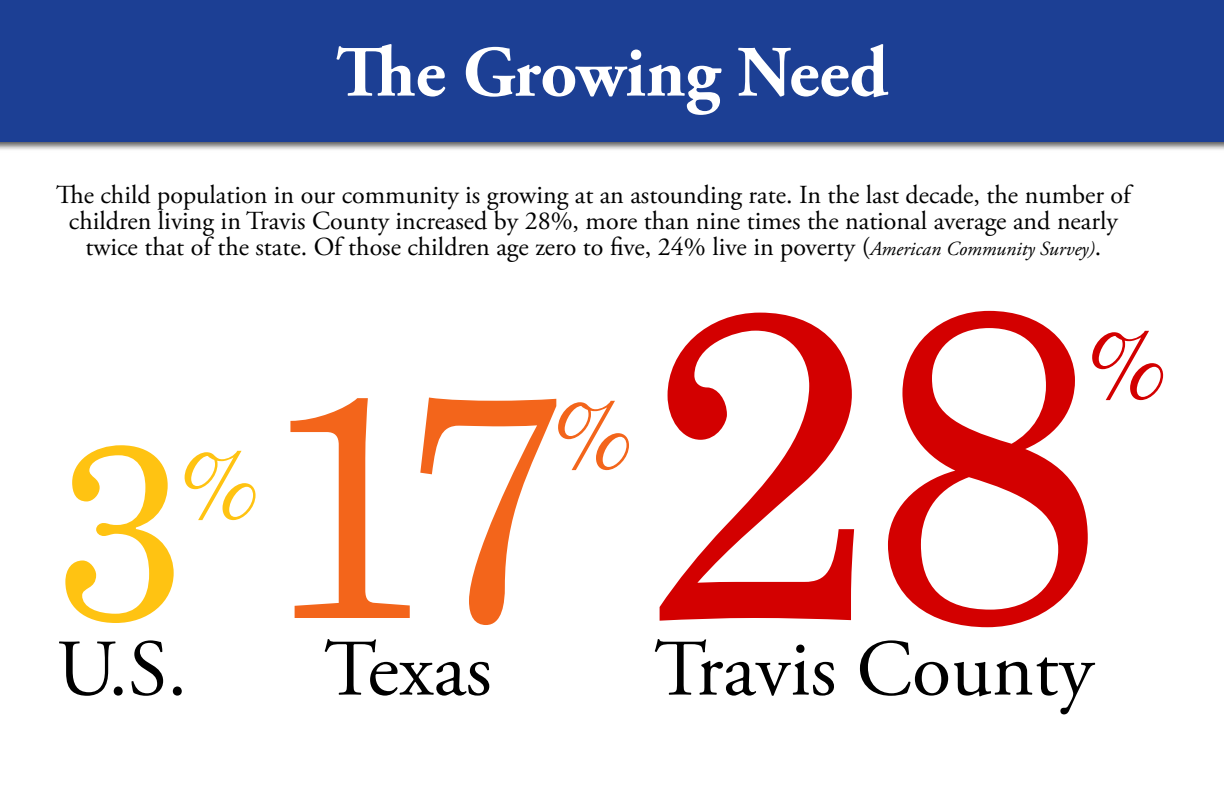
<style>
.page{position:relative;width:1224px;height:792px;background:#fff}
.page>*{position:absolute;margin:0;border:0;box-sizing:border-box;transform-origin:0 0}
.t1{font:440px "Grad";color:#d30000}
.t2{font:320px "Grad";color:#f3651b}
.t3{font:250px "Grad";color:#ffc312}
.t4{font:96px "Grad";color:#ffc312}
.t5{font:96px "Grad";color:#d30000}
.t6{font:96px "Grad";color:#f3651b}
.t7{font:80px "Adobe Garamond Pro";color:#000}
.t8{font:700 72px "Adobe Garamond Pro";color:#fff}
.t9{font:26px/26px "Adobe Garamond Pro";color:#000;text-align:center}
.s1{font-style:italic;font-size:20px}
</style>
<div class="page">
<div style="left:0;top:0;width:1224px;height:160px;background:#000;opacity:.65"></div>
<div style="left:0;top:0;width:1224px;height:141px;background:#1c3f94"></div>
<h3 class="t8" style="left:336px;top:31px;width:554px">The Growing Need</h3>
<p class="t9" style="left:56px;top:183px;width:1076px">The child population in our community is growing at an astounding rate. In the last decade, the number of children living in Travis County increased by 28%, more than nine times the national average and nearly twice that of the state. Of those children age zero to five, 24% live in poverty (<span class="s1">American Community Survey)</span>.</p>
<h3 class="t3" style="left:57px;top:375px;width:132px">3</h3>
<h3 class="t4" style="left:182px;top:425px;width:78px">%</h3>
<h2 class="t2" style="left:285px;top:307px;width:281px">17</h2>
<h3 class="t6" style="left:555px;top:375px;width:78px">%</h3>
<h1 class="t1" style="left:645px;top:190px;width:459px">28</h1>
<h3 class="t5" style="left:1089px;top:305px;width:78px">%</h3>
<h3 class="t7" style="left:57px;top:621px;width:132px">U.S.</h3>
<h3 class="t7" style="left:324px;top:621px;width:169px">Texas</h3>
<h3 class="t7" style="left:654px;top:621px;width:441px">Travis County</h3>
</div>
